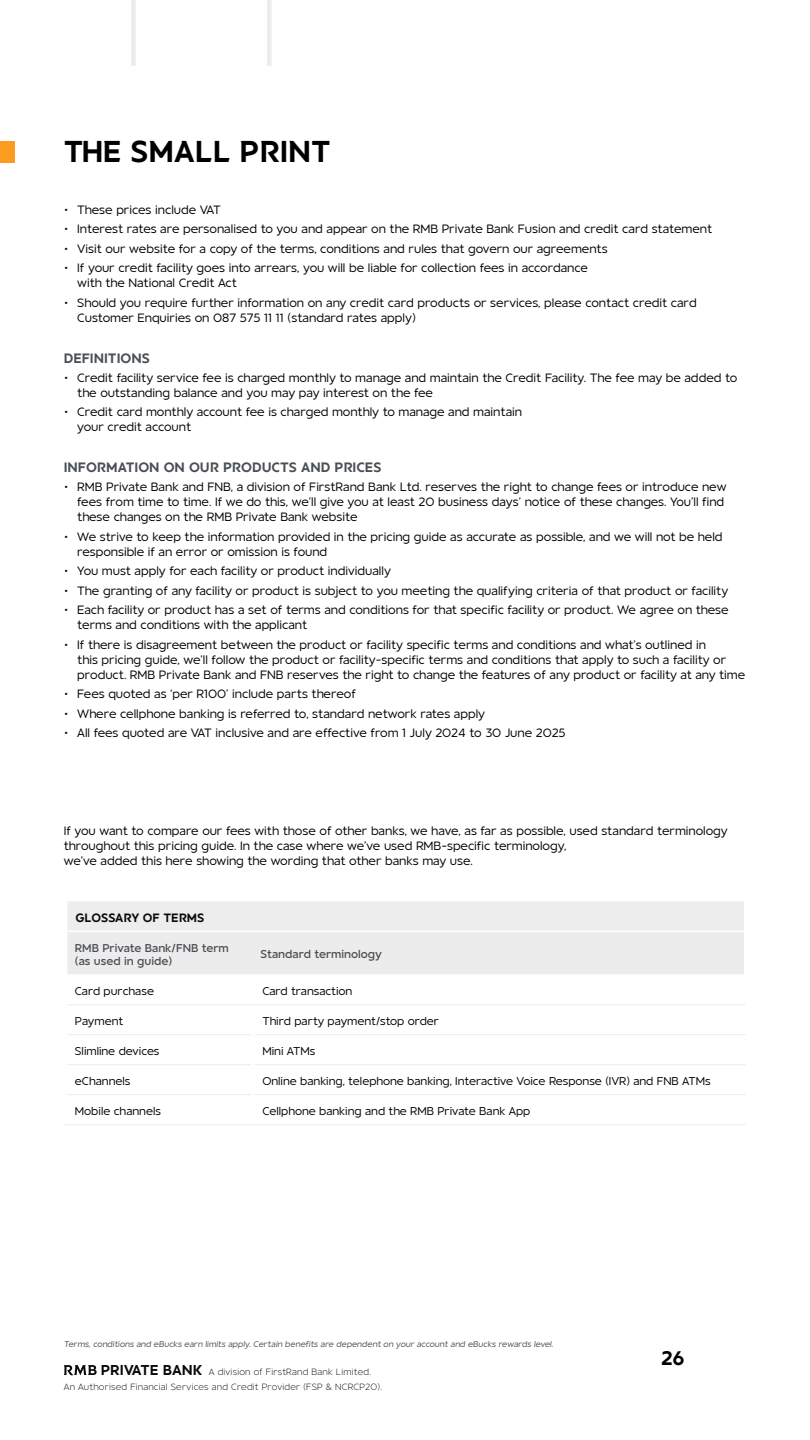
<style>
.page{position:relative;width:810px;height:1440px;background:#fff}
.page>*{position:absolute;margin:0;border:0;box-sizing:border-box;transform-origin:0 0}
.t1{font:30px "RMB Sans Display";color:#000}
.t2{font:19.5px "RMB Sans Display";color:#000}
.t3{font:13.5px "RMB Sans Display";color:#4a4f55}
.t4{font:12px/15px "RMB Sans";color:#000}
.t5{font:12px "RMB Sans Display";color:#0a0a0d}
.t6{font:11.25px "RMB Sans";color:#000}
.t7{font:700 11.25px/13.5px "RMB Sans";color:#4a4f55}
.t8{font:300 9px/14.4px "RMB Sans";letter-spacing:.025em;color:#0a0a0d}
.t9{font:italic 8.25px "RMB Sans";color:#4a4f55}
.s1{font-weight:800;font-size:14.25px}
</style>
<div class="page">
<div style="left:0;top:141px;width:14px;height:21px;background:#fa9d1e"></div>
<div style="left:267px;top:0;width:5px;height:66px;background:#ececec"></div>
<div style="left:131px;top:0;width:5px;height:66px;background:#ececec"></div>
<svg style="left:64px;top:1365px;width:33px;height:10px"></svg>
<div style="left:66px;top:901px;width:680px;height:30px;background:#ededed"></div>
<div style="left:68px;top:932px;width:676px;height:42px;background:#ececec"></div>
<hr style="left:68px;top:1034px;width:183px;height:1px;background:#ededed">
<hr style="left:68px;top:1064px;width:183px;height:1px;background:#ededed">
<hr style="left:68px;top:1094px;width:183px;height:1px;background:#ededed">
<hr style="left:255px;top:1034px;width:491px;height:1px;background:#ededed">
<hr style="left:255px;top:1064px;width:491px;height:1px;background:#ededed">
<hr style="left:255px;top:1094px;width:491px;height:1px;background:#ededed">
<hr style="left:744px;top:901px;width:4px;height:30px;background:#fff">
<hr style="left:68px;top:1004px;width:185px;height:1px;background:#ededed">
<hr style="left:64px;top:1124px;width:189px;height:1px;background:#ededed">
<hr style="left:253px;top:1004px;width:493px;height:1px;background:#ededed">
<hr style="left:253px;top:1124px;width:493px;height:1px;background:#ededed">
<hr style="left:64px;top:901px;width:4px;height:30px;background:#fff">
<h1 class="t1" style="left:64px;top:135px;width:269px">THE SMALL PRINT</h1>
<p class="t4" style="left:64px;top:202px;width:159px">• These prices include VAT</p>
<p class="t4" style="left:64px;top:222px;width:650px">• Interest rates are personalised to you and appear on the RMB Private Bank Fusion and credit card statement</p>
<p class="t4" style="left:64px;top:241px;width:545px">• Visit our website for a copy of the terms, conditions and rules that govern our agreements</p>
<p class="t4" style="left:77px;top:261px;width:512px;text-indent:-14px">• If your credit facility goes into arrears, you will be liable for collection fees in accordance with the National Credit Act</p>
<p class="t4" style="left:77px;top:295px;width:621px;text-indent:-14px">• Should you require further information on any credit card products or services, please contact credit card<br>Customer Enquiries on 087 575 11 11 (standard rates apply)</p>
<p class="t3" style="left:64px;top:350px;width:88px">DEFINITIONS</p>
<p class="t4" style="left:77px;top:370px;width:662px;text-indent:-14px">• Credit facility service fee is charged monthly to manage and maintain the Credit Facility. The fee may be added to the outstanding balance and you may pay interest on the fee</p>
<p class="t4" style="left:77px;top:405px;width:446px;text-indent:-14px">• Credit card monthly account fee is charged monthly to manage and maintain your credit account</p>
<p class="t3" style="left:64px;top:460px;width:319px">INFORMATION ON OUR PRODUCTS AND PRICES</p>
<p class="t4" style="left:77px;top:480px;width:651px;text-indent:-14px">• RMB Private Bank and FNB, a division of FirstRand Bank Ltd. reserves the right to change fees or introduce new fees from time to time. If we do this, we’ll give you at least 20 business days’ notice of these changes. You’ll find these changes on the RMB Private Bank website</p>
<p class="t4" style="left:77px;top:529px;width:647px;text-indent:-14px">• We strive to keep the information provided in the pricing guide as accurate as possible, and we will not be held responsible if an error or omission is found</p>
<p class="t4" style="left:64px;top:564px;width:329px">• You must apply for each facility or product individually</p>
<p class="t4" style="left:64px;top:583px;width:666px">• The granting of any facility or product is subject to you meeting the qualifying criteria of that product or facility</p>
<p class="t4" style="left:77px;top:603px;width:653px;text-indent:-14px">• Each facility or product has a set of terms and conditions for that specific facility or product. We agree on these terms and conditions with the applicant</p>
<p class="t4" style="left:77px;top:637px;width:670px;text-indent:-14px">• If there is disagreement between the product or facility specific terms and conditions and what’s outlined in<br>this pricing guide, we’ll follow the product or facility-specific terms and conditions that apply to such a facility or product. RMB Private Bank and FNB reserves the right to change the features of any product or facility at any time</p>
<p class="t4" style="left:64px;top:687px;width:294px">• Fees quoted as ‘per R100’ include parts thereof</p>
<p class="t4" style="left:64px;top:706px;width:423px">• Where cellphone banking is referred to, standard network rates apply</p>
<p class="t4" style="left:64px;top:726px;width:503px">• All fees quoted are VAT inclusive and are effective from 1 July 2024 to 30 June 2025</p>
<p class="t4" style="left:64px;top:824px;width:666px">If you want to compare our fees with those of other banks, we have, as far as possible, used standard terminology throughout this pricing guide. In the case where we’ve used RMB-specific terminology,<br>we’ve added this here showing the wording that other banks may use.</p>
<p class="t5" style="left:75px;top:910px;width:131px">GLOSSARY OF TERMS</p>
<p class="t7" style="left:75px;top:941px;width:155px">RMB Private Bank/FNB term (as used in guide)</p>
<p class="t7" style="left:261px;top:948px;width:123px">Standard terminology</p>
<p class="t6" style="left:75px;top:985px;width:81px">Card purchase</p>
<p class="t6" style="left:262px;top:985px;width:91px">Card transaction</p>
<p class="t6" style="left:75px;top:1014px;width:50px">Payment</p>
<p class="t6" style="left:262px;top:1014px;width:178px">Third party payment/stop order</p>
<p class="t6" style="left:75px;top:1044px;width:86px">Slimline devices</p>
<p class="t6" style="left:262px;top:1044px;width:55px">Mini ATMs</p>
<p class="t6" style="left:75px;top:1074px;width:57px">eChannels</p>
<p class="t6" style="left:262px;top:1074px;width:450px">Online banking, telephone banking, Interactive Voice Response (IVR) and FNB ATMs</p>
<p class="t6" style="left:75px;top:1104px;width:88px">Mobile channels</p>
<p class="t6" style="left:262px;top:1104px;width:270px">Cellphone banking and the RMB Private Bank App</p>
<p class="t9" style="left:64px;top:1340px;width:491px">Terms, conditions and eBucks earn limits apply. Certain benefits are dependent on your account and eBucks rewards level.</p>
<p class="t8" style="left:64px;top:1365px;width:320px;text-indent:37px"><span class="s1">PRIVATE BANK</span> A division of FirstRand Bank Limited.<br>An Authorised Financial Services and Credit Provider (FSP &amp; NCRCP20).</p>
<h2 class="t2" style="left:661px;top:1346px;width:25px">26</h2>
</div>
